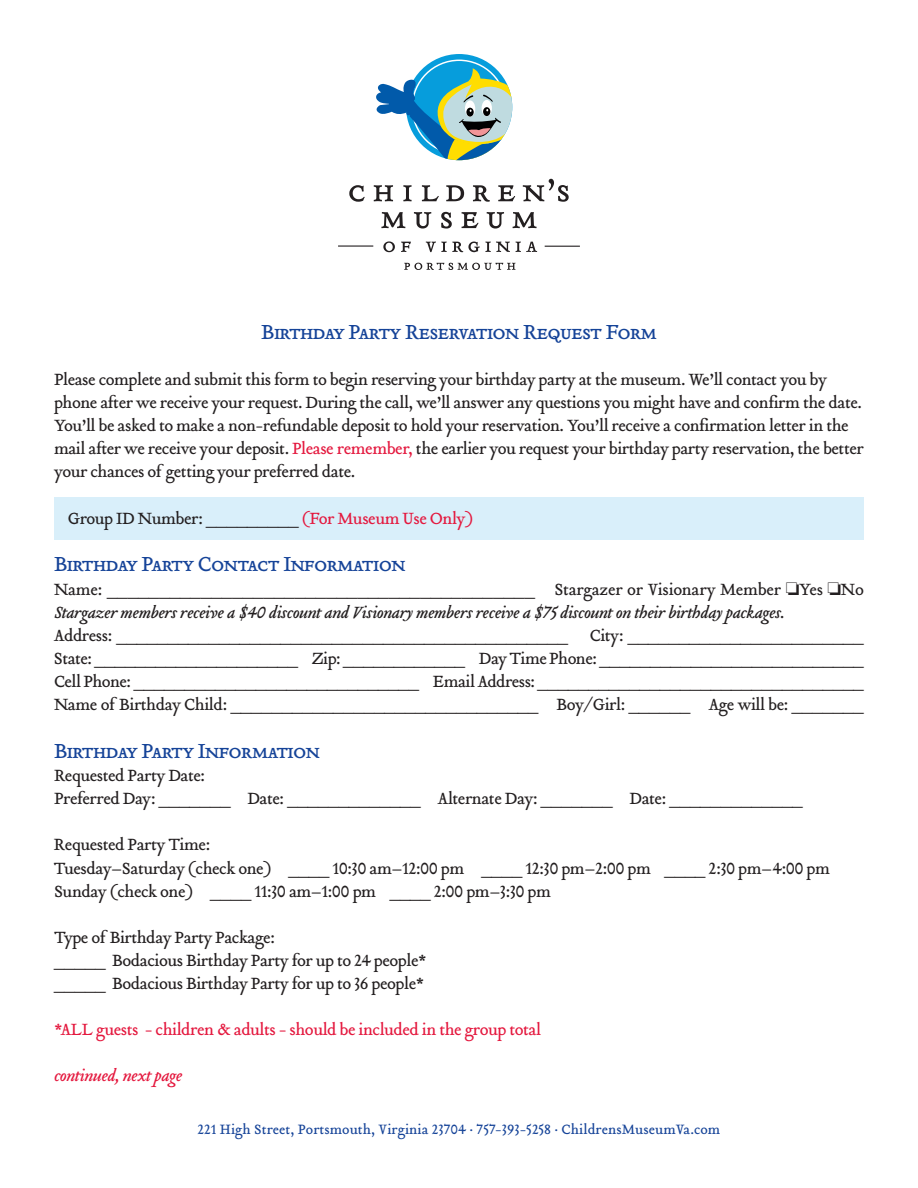
<style>
.page{position:relative;width:918px;height:1188px;background:#fff}
.page>*{position:absolute;margin:0;border:0;box-sizing:border-box;transform-origin:0 0}
.t1{font:22.5px "Tribute Roman Small Caps";letter-spacing:-.03em;color:#154398}
.t2{font:18px/23.1px "Tribute Roman";letter-spacing:-.03em;color:#231f20}
.t3{font:italic 18px "Tribute";letter-spacing:-.03em;color:#231f20}
.t4{font:18px "Tribute Roman";letter-spacing:-.03em;color:#e4183e}
.t5{font:italic 18px "Tribute";letter-spacing:-.03em;color:#e4183e}
.t6{font:15px "Tribute Roman";color:#154398}
.s1{color:#e4183e}
</style>
<div class="page">
<div style="left:54px;top:498px;width:810px;height:42px;background:#d9effa"></div>
<hr style="left:338px;top:245px;width:35px;height:2px;background:#231f20">
<svg style="left:383px;top:241px;width:12px;height:11px"></svg>
<svg style="left:401px;top:242px;width:10px;height:10px"></svg>
<svg style="left:426px;top:242px;width:84px;height:10px"></svg>
<svg style="left:516px;top:242px;width:21px;height:10px"></svg>
<svg style="left:404px;top:263px;width:112px;height:7px"></svg>
<hr style="left:545px;top:246px;width:35px;height:1px;background:#231f20">
<svg style="left:381px;top:212px;width:24px;height:16px"></svg>
<svg style="left:414px;top:212px;width:17px;height:17px"></svg>
<svg style="left:441px;top:212px;width:11px;height:17px"></svg>
<svg style="left:462px;top:212px;width:16px;height:16px"></svg>
<svg style="left:487px;top:212px;width:17px;height:17px"></svg>
<svg style="left:513px;top:212px;width:24px;height:16px"></svg>
<svg style="left:349px;top:185px;width:16px;height:17px"></svg>
<svg style="left:374px;top:185px;width:19px;height:16px"></svg>
<svg style="left:403px;top:185px;width:9px;height:16px"></svg>
<svg style="left:422px;top:185px;width:17px;height:16px"></svg>
<svg style="left:446px;top:185px;width:18px;height:16px"></svg>
<svg style="left:473px;top:185px;width:17px;height:17px"></svg>
<svg style="left:498px;top:185px;width:17px;height:16px"></svg>
<svg style="left:523px;top:179px;width:46px;height:23px"></svg>
<svg style="left:376px;top:59px;width:136px;height:101px"></svg>
<p class="t1" style="left:261px;top:316px;width:397px">Birthday Party Reservation Request Form</p>
<p class="t2" style="left:54px;top:368px;width:811px">Please complete and submit this form to begin reserving your birthday party at the museum. We’ll contact you by phone after we receive your request. During the call, we’ll answer any questions you might have and confirm the date.<br>You’ll be asked to make a non-refundable deposit to hold your reservation. You’ll receive a confirmation letter in the mail after we receive your deposit. <span class="s1">Please remember,</span> the earlier you request your birthday party reservation, the better your chances of getting your preferred date.</p>
<p class="t2" style="left:68px;top:506px;width:407px">Group ID Number: _________ <span class="s1">(For Museum Use Only)</span></p>
<p class="t1" style="left:54px;top:549px;width:353px">Birthday Party Contact Information</p>
<p class="t2" style="left:54px;top:577px;width:812px">Name: _________________________________________ Stargazer or Visionary Member □Yes □No</p>
<p class="t3" style="left:54px;top:600px;width:733px">Stargazer members receive a $40 discount and Visionary members receive a $75 discount on their birthday packages.</p>
<p class="t2" style="left:54px;top:624px;width:812px;text-align:justify">Address: ____________________________________________ City: _______________________ State: ____________________ Zip: ____________ Day Time Phone: __________________________ Cell Phone: ____________________________ Email Address: ________________________________ Name of Birthday Child: ______________________________ Boy/Girl: ______ Age will be: _______</p>
<p class="t1" style="left:54px;top:736px;width:268px">Birthday Party Information</p>
<p class="t2" style="left:54px;top:764px;width:751px">Requested Party Date:<br>Preferred Day: _______ Date: _____________ Alternate Day: _______ Date: _____________</p>
<p class="t2" style="left:54px;top:833px;width:777px">Requested Party Time:<br>Tuesday–Saturday (check one) ____ 10:30 am–12:00 pm ____ 12:30 pm–2:00 pm ____ 2:30 pm–4:00 pm<br>Sunday (check one) ____ 11:30 am–1:00 pm ____ 2:00 pm–3:30 pm</p>
<p class="t2" style="left:54px;top:926px;width:374px">Type of Birthday Party Package:<br>_____ Bodacious Birthday Party for up to 24 people* _____ Bodacious Birthday Party for up to 36 people*</p>
<p class="t4" style="left:54px;top:1018px;width:489px">*ALL guests - children &amp; adults - should be included in the group total</p>
<p class="t5" style="left:54px;top:1064px;width:130px">continued, next page</p>
<p class="t6" style="left:198px;top:1119px;width:524px">221 High Street, Portsmouth, Virginia 23704 · 757-393-5258 · ChildrensMuseumVa.com</p>
</div>
